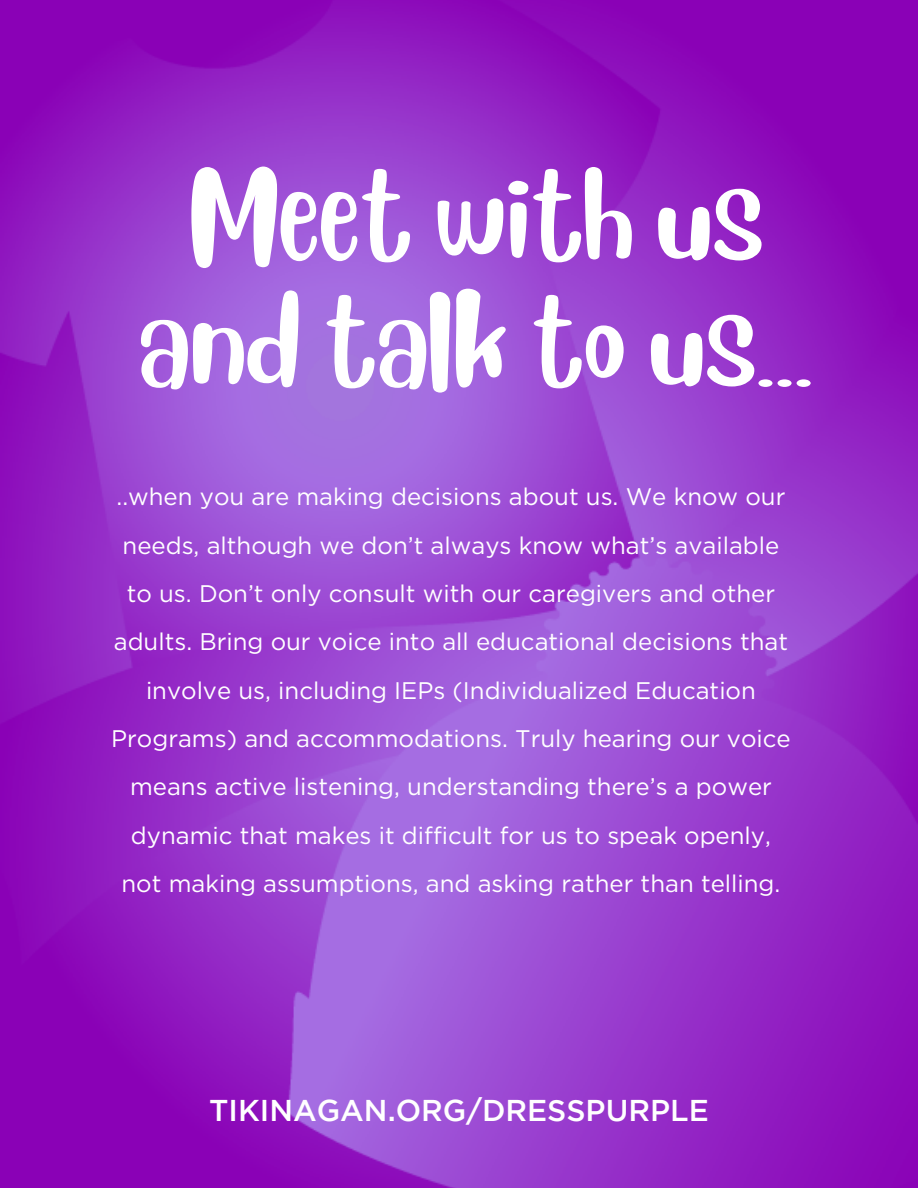
<style>
.page{position:relative;width:918px;height:1188px;background:#fff}
.page>*{position:absolute;margin:0;border:0;box-sizing:border-box;transform-origin:0 0}
.t1{font:90px "Blueberry";color:#fff}
.t2{font:500 30px "Gotham";color:#fff}
.t3{font:24px/48.3px "Gotham";color:#fff;text-align:center}
</style>
<div class="page">
<img style="left:0;top:0;width:918px;height:1188px">
<p class="t1" style="left:189px;top:151px;width:576px">Meet with us</p>
<p class="t1" style="left:139px;top:277px;width:676px">and talk to us...</p>
<p class="t3" style="left:111px;top:472px;width:681px">..when you are making decisions about us. We know our needs, although we don’t always know what’s available to us. Don’t only consult with our caregivers and other adults. Bring our voice into all educational decisions that involve us, including IEPs (Individualized Education Programs) and accommodations. Truly hearing our voice means active listening, understanding there’s a power dynamic that makes it difficult for us to speak openly, not making assumptions, and asking rather than telling.</p>
<p class="t2" style="left:209px;top:1099px;width:501px">TIKINAGAN.ORG/DRESSPURPLE</p>
</div>
